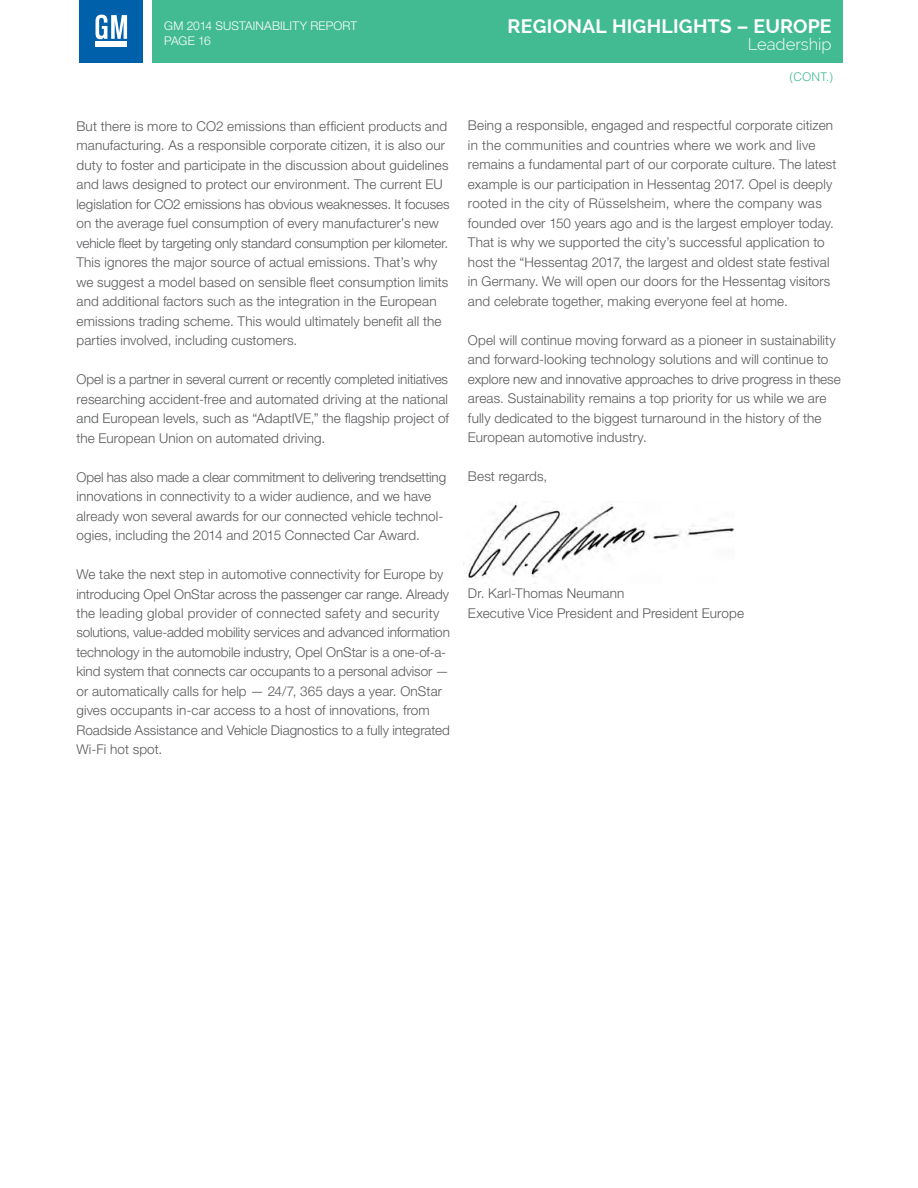
<style>
.page{position:relative;width:918px;height:1188px;background:#fff}
.page>*{position:absolute;margin:0;border:0;box-sizing:border-box;transform-origin:0 0}
.t1{font:700 19.5px "Raleway";letter-spacing:.01em;color:#fff}
.t2{font:300 16.5px "Raleway";letter-spacing:-.005em;color:#fff}
.t3{font:300 13.5px/19.5px "Helvetica Neue";letter-spacing:.01em;color:#58595b}
.t4{font:300 12px/14.4px "Helvetica Neue";letter-spacing:.01em;color:#fff}
.t5{font:300 12px "Helvetica";color:#42bb93}
</style>
<div class="page">
<div style="left:80px;top:0;width:63px;height:62px;background:#0060a9"></div>
<div style="left:96px;top:42px;width:31px;height:5px;background:#fff"></div>
<svg style="left:96px;top:15px;width:31px;height:24px"></svg>
<div style="left:152px;top:0;width:690px;height:62px;background:#42bb93"></div>
<img style="left:466px;top:504px;width:268px;height:79px">
<p class="t4" style="left:164px;top:19px;width:195px">GM 2014 Sustainability Report<br>Pag e 16</p>
<p class="t3" style="left:76px;top:116px;width:375px">But there is more to CO2 emissions than efficient products and manufacturing. As a responsible corporate citizen, it is also our duty to foster and participate in the discussion about guidelines and laws designed to protect our environment. The current EU legislation for CO2 emissions has obvious weaknesses. It focuses on the average fuel consumption of every manufacturer’s new vehicle fleet by targeting only standard consumption per kilometer.<br>This ignores the major source of actual emissions. That’s why we suggest a model based on sensible fleet consumption limits and additional factors such as the integration in the European emissions trading scheme. This would ultimately benefit all the parties involved, including customers.</p>
<p class="t3" style="left:76px;top:369px;width:374px;text-align:justify">Opel is a partner in several current or recently completed initiatives researching accident-free and automated driving at the national and European levels, such as “AdaptIVE,” the flagship project of the European Union on automated driving.</p>
<p class="t3" style="left:76px;top:467px;width:371px">Opel has also made a clear commitment to delivering trendsetting innovations in connectivity to a wider audience, and we have already won several awards for our connected vehicle technol&shy;ogies, including the 2014 and 2015 Connected Car Award.</p>
<p class="t3" style="left:76px;top:564px;width:375px">We take the next step in automotive connectivity for Europe by introducing Opel OnStar across the passenger car range. Already the leading global provider of connected safety and security solutions, value-added mobility services and advanced information technology in the automobile industry, Opel OnStar is a one-of-a&shy;kind system that connects car occupants to a personal advisor — or automatically calls for help — 24/7, 365 days a year. OnStar gives occupants in-car access to a host of innovations, from Roadside Assistance and Vehicle Diagnostics to a fully integrated Wi-Fi hot spot.</p>
<h1 class="t1" style="left:508px;top:15px;width:326px">REGIONAL HIGHLIGHTS – EUROPE</h1>
<p class="t2" style="left:748px;top:34px;width:85px">Leadership</p>
<h1 class="t1" style="left:724px;top:15px;width:98px">PAGE TITL</h1>
<p class="t5" style="left:790px;top:67px;width:45px">(Cont.)</p>
<p class="t3" style="left:468px;top:116px;width:370px">Being a responsible, engaged and respectful corporate citizen in the communities and countries where we work and live remains a fundamental part of our corporate culture. The latest example is our participation in Hessentag 2017. Opel is deeply rooted in the city of Rüsselsheim, where the company was founded over 150 years ago and is the largest employer today.<br>That is why we supported the city’s successful application to host the “Hessentag 2017, the largest and oldest state festival in Germany. We will open our doors for the Hessentag visitors and celebrate together, making everyone feel at home.</p>
<p class="t3" style="left:468px;top:330px;width:374px">Opel will continue moving forward as a pioneer in sustainability and forward-looking technology solutions and will continue to explore new and innovative approaches to drive progress in these areas. Sustainability remains a top priority for us while we are fully dedicated to the biggest turnaround in the history of the European automotive industry.</p>
<p class="t3" style="left:468px;top:467px;width:81px">Best regards,</p>
<p class="t3" style="left:468px;top:584px;width:278px">Dr. Karl-Thomas Neumann<br>Executive Vice President and President Europe</p>
</div>
